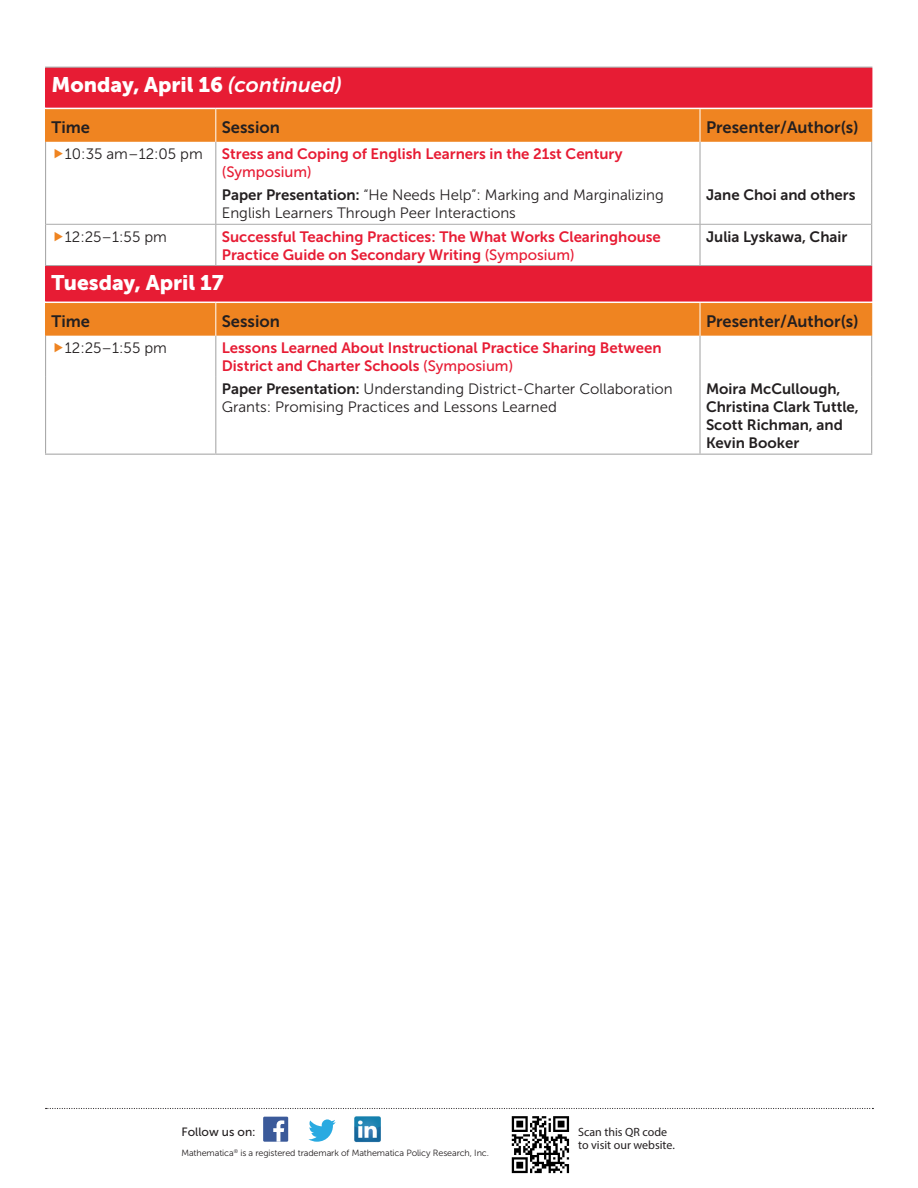
<style>
.page{position:relative;width:918px;height:1188px;background:#fff}
.page>*{position:absolute;margin:0;border:0;box-sizing:border-box;transform-origin:0 0}
.day{font:21px "Museo Sans 900";color:#fff}
.time{font:16.5px "Museo Sans 700";color:#231f20}
.text--bold_red{font:15px/18px "Museo Sans 700";color:#e71c34}
.text--bold_red-2{font:15px/18px "Museo Sans 300";color:#231f20}
.time-2{font:15px/18px "Museo Sans 700";color:#231f20}
.text__w_arrow{font:15px "Museo Sans 300";color:#231f20}
.t1{font:12px/13.5px "Myriad Pro";color:#231f20}
.t2{font:12px "Museo Sans 500";color:#231f20}
.t3{font:9px "Museo Sans 300";letter-spacing:-.01em;color:#231f20}
.s1{font-family:"Museo Sans 700";font-style:italic}
.s2{font-family:"Museo Sans 500"}
.s3{font-family:"Museo Sans 700"}
</style>
<div class="page">
<div style="left:46px;top:68px;width:825px;height:40px;background:#e71c34"></div>
<svg style="left:46px;top:109px;width:825px;height:227px"></svg>
<hr style="left:216px;top:454px;width:484px;height:1px;background:#aaa">
<hr style="left:700px;top:454px;width:172px;height:1px;background:#aaa">
<hr style="left:45px;top:336px;width:1px;height:41px;background:#aaa">
<hr style="left:215px;top:336px;width:1px;height:41px;background:#aaa">
<hr style="left:45px;top:377px;width:1px;height:77px;background:#aaa">
<hr style="left:215px;top:377px;width:1px;height:77px;background:#aaa">
<hr style="left:45px;top:454px;width:171px;height:1px;background:#aaa">
<hr style="left:699px;top:336px;width:2px;height:41px;background:#aaa">
<hr style="left:699px;top:377px;width:2px;height:77px;background:#aaa">
<hr style="left:871px;top:336px;width:1px;height:41px;background:#aaa">
<hr style="left:871px;top:377px;width:1px;height:77px;background:#aaa">
<hr style="left:45px;top:142px;width:1px;height:41px;background:#aaa">
<hr style="left:215px;top:142px;width:1px;height:41px;background:#aaa">
<hr style="left:45px;top:183px;width:1px;height:41px;background:#aaa">
<hr style="left:215px;top:183px;width:1px;height:41px;background:#aaa">
<hr style="left:45px;top:224px;width:1px;height:41px;background:#aaa">
<hr style="left:215px;top:225px;width:1px;height:40px;background:#aaa">
<hr style="left:699px;top:142px;width:2px;height:41px;background:#aaa">
<hr style="left:871px;top:142px;width:1px;height:41px;background:#aaa">
<hr style="left:699px;top:183px;width:2px;height:41px;background:#aaa">
<hr style="left:871px;top:183px;width:1px;height:41px;background:#aaa">
<hr style="left:699px;top:225px;width:2px;height:40px;background:#aaa">
<hr style="left:871px;top:224px;width:1px;height:41px;background:#aaa">
<hr style="left:45px;top:68px;width:1px;height:40px;background:#e71c34">
<hr style="left:871px;top:68px;width:1px;height:40px;background:#e71c34">
<hr style="left:215px;top:109px;width:1px;height:33px;background:#fff">
<hr style="left:700px;top:109px;width:1px;height:33px;background:#fff">
<hr style="left:45px;top:109px;width:1px;height:33px;background:#ef8421">
<hr style="left:871px;top:109px;width:1px;height:33px;background:#ef8421">
<hr style="left:45px;top:266px;width:1px;height:36px;background:#e71c34">
<hr style="left:45px;top:265px;width:171px;height:1px;background:#aaa">
<hr style="left:216px;top:265px;width:484px;height:1px;background:#aaa">
<hr style="left:700px;top:265px;width:172px;height:1px;background:#aaa">
<hr style="left:871px;top:266px;width:1px;height:36px;background:#e71c34">
<hr style="left:45px;top:302px;width:171px;height:1px;background:#fff">
<hr style="left:216px;top:302px;width:484px;height:1px;background:#fff">
<hr style="left:700px;top:302px;width:172px;height:1px;background:#fff">
<hr style="left:45px;top:303px;width:1px;height:33px;background:#ef8421">
<hr style="left:871px;top:303px;width:1px;height:33px;background:#ef8421">
<hr style="left:215px;top:303px;width:1px;height:33px;background:#fff">
<hr style="left:700px;top:303px;width:1px;height:33px;background:#fff">
<hr style="left:46px;top:224px;width:170px;height:1px;background:#aaa">
<hr style="left:216px;top:224px;width:484px;height:1px;background:#aaa">
<hr style="left:700px;top:224px;width:171px;height:1px;background:#aaa">
<hr style="left:45px;top:67px;width:171px;height:1px;background:#aaa">
<hr style="left:216px;top:67px;width:484px;height:1px;background:#aaa">
<hr style="left:700px;top:67px;width:172px;height:1px;background:#aaa">
<svg style="left:46px;top:1108px;width:827px;height:1px"></svg>
<div style="left:263px;top:1117px;width:25px;height:25px;background:#3b5a9a"></div>
<svg style="left:273px;top:1120px;width:11px;height:22px"></svg>
<svg style="left:308px;top:1119px;width:28px;height:23px"></svg>
<img style="left:354px;top:1116px;width:27px;height:27px">
<img style="left:511px;top:1116px;width:59px;height:58px">
<svg style="left:55px;top:149px;width:8px;height:10px"></svg>
<svg style="left:55px;top:232px;width:8px;height:9px"></svg>
<p class="day" style="left:52px;top:73px;width:292px">Monday, April 16 <span class="s1">(continued)</span></p>
<p class="time" style="left:52px;top:118px;width:40px">Time</p>
<p class="time" style="left:222px;top:118px;width:60px">Session</p>
<p class="time" style="left:706px;top:118px;width:154px">Presenter/Author(s)</p>
<p class="text__w_arrow" style="left:65px;top:146px;width:139px">10:35 am–12:05 pm</p>
<p class="text--bold_red" style="left:222px;top:145px;width:402px">Stress and Coping of English Learners in the 21st Century <span class="s2">(Symposium)</span></p>
<p class="text--bold_red-2" style="left:222px;top:186px;width:444px"><span class="s3">Paper Presentation:</span> “He Needs Help”: Marking and Marginalizing<br>English Learners Through Peer Interactions</p>
<p class="time-2" style="left:706px;top:186px;width:151px">Jane Choi and others</p>
<p class="text__w_arrow" style="left:65px;top:229px;width:104px">12:25–1:55 pm</p>
<p class="text--bold_red" style="left:222px;top:227px;width:441px">Successful Teaching Practices: The What Works Clearinghouse<br>Practice Guide on Secondary Writing <span class="s2">(Symposium)</span></p>
<p class="time-2" style="left:706px;top:227px;width:143px">Julia Lyskawa, Chair</p>
<p class="day" style="left:52px;top:271px;width:174px">Tuesday, April 17</p>
<p class="time" style="left:52px;top:312px;width:40px">Time</p>
<p class="time" style="left:222px;top:312px;width:60px">Session</p>
<p class="time" style="left:706px;top:312px;width:154px">Presenter/Author(s)</p>
<p class="text__w_arrow" style="left:65px;top:340px;width:104px">12:25–1:55 pm</p>
<p class="text--bold_red" style="left:222px;top:339px;width:441px">Lessons Learned About Instructional Practice Sharing Between<br>District and Charter Schools <span class="s2">(Symposium)</span></p>
<p class="text--bold_red-2" style="left:222px;top:380px;width:452px"><span class="s3">Paper Presentation:</span> Understanding District-Charter Collaboration<br>Grants: Promising Practices and Lessons Learned</p>
<p class="time-2" style="left:706px;top:380px;width:154px">Moira McCullough,<br>Christina Clark Tuttle,<br>Scott Richman, and<br>Kevin Booker</p>
<p class="t2" style="left:181px;top:1125px;width:76px">Follow us on:</p>
<p class="t3" style="left:181px;top:1148px;width:309px">Mathematica<sup>®</sup> is a registered trademark of Mathematica Policy Research, Inc.</p>
<p class="t1" style="left:578px;top:1125px;width:98px">Scan this QR code to visit our website.</p>
</div>
